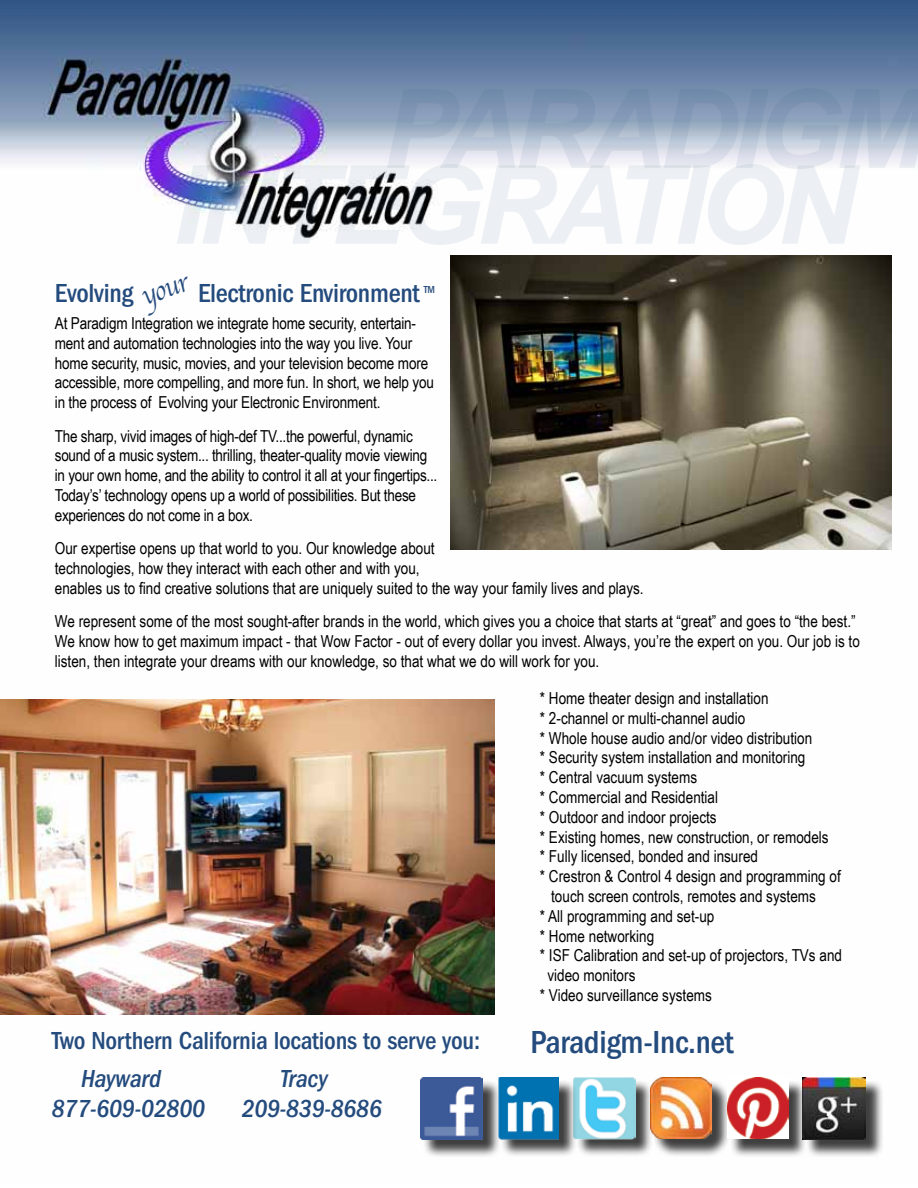
<style>
.page{position:relative;width:918px;height:1188px;background:#fff}
.page>*{position:absolute;margin:0;border:0;box-sizing:border-box;transform-origin:0 0}
.t1{font:500 condensed 33px "ITC Franklin Gothic Std";letter-spacing:-.01em;color:#244b7d}
.t2{font:28.5px "Apple Chancery";color:#244b7d;scale:.9 1}
.t3{font:500 condensed 27px "ITC Franklin Gothic Std";letter-spacing:-.01em;color:#244b7d}
.t4{font:500 condensed 25.5px "ITC Franklin Gothic Std";letter-spacing:-.01em;color:#244b7d}
.t5{font:italic 500 condensed 25.5px "ITC Franklin Gothic Std";letter-spacing:-.01em;color:#244b7d}
.t6{font:16.5px/19.8px "Arial Narrow";color:#000}
.t7{font:500 condensed 10.5px "ITC Franklin Gothic Std";color:#244b7d}
</style>
<div class="page">
<img style="left:0;top:0;width:918px;height:1140px">
<img style="left:0;top:700px;width:495px;height:314px">
<div style="left:423px;top:1080px;width:78px;height:78px;background:#000;opacity:.75"></div>
<img style="left:420px;top:1077px;width:62px;height:62px">
<div style="left:576px;top:1080px;width:77px;height:77px;background:#000;opacity:.75"></div>
<img style="left:573px;top:1077px;width:63px;height:62px">
<div style="left:500px;top:1080px;width:77px;height:77px;background:#000;opacity:.75"></div>
<img style="left:497px;top:1077px;width:62px;height:62px">
<div style="left:653px;top:1080px;width:77px;height:77px;background:#000;opacity:.75"></div>
<img style="left:650px;top:1077px;width:62px;height:62px">
<img style="left:450px;top:255px;width:442px;height:294px">
<svg style="left:177px;top:88px;width:741px;height:157px"></svg>
<div style="left:730px;top:1080px;width:77px;height:78px;background:#000;opacity:.75"></div>
<img style="left:727px;top:1078px;width:61px;height:61px">
<div style="left:805px;top:1080px;width:79px;height:77px;background:#000;opacity:.75"></div>
<img style="left:803px;top:1078px;width:63px;height:62px">
<h2 class="t2" style="left:135px;top:275px;width:55px;rotate:-19deg">your</h2>
<h3 class="t3" style="left:55px;top:278px;width:80px">Evolving</h3>
<h3 class="t3" style="left:198px;top:278px;width:223px">Electronic Environment</h3>
<p class="t7" style="left:424px;top:284px;width:13px">TM</p>
<p class="t6" style="left:55px;top:313px;width:381px">At Paradigm Integration we integrate home security, entertain&shy;ment and automation technologies into the way you live. Your home security, music, movies, and your television become more accessible, more compelling, and more fun. In short, we help you in the process of Evolving your Electronic Environment.</p>
<p class="t6" style="left:55px;top:425px;width:384px">The sharp, vivid images of high-def TV...the powerful, dynamic sound of a music system... thrilling, theater-quality movie viewing in your own home, and the ability to control it all at your fingertips...<br>Today’s’ technology opens up a world of possibilities. But these experiences do not come in a box.</p>
<p class="t6" style="left:55px;top:538px;width:590px">Our expertise opens up that world to you. Our knowledge about<br>technologies, how they interact with each other and with you,<br>enables us to find creative solutions that are uniquely suited to the way your family lives and plays.</p>
<p class="t6" style="left:55px;top:611px;width:807px">We represent some of the most sought-after brands in the world, which gives you a choice that starts at “great” and goes to “the best.”<br>We know how to get maximum impact - that Wow Factor - out of every dollar you invest. Always, you’re the expert on you. Our job is to listen, then integrate your dreams with our knowledge, so that what we do will work for you.</p>
<p class="t6" style="left:540px;top:688px;width:230px">* Home theater design and installation</p>
<p class="t6" style="left:540px;top:707px;width:207px">* 2-channel or multi-channel audio</p>
<p class="t6" style="left:540px;top:727px;width:274px">* Whole house audio and/or video distribution</p>
<p class="t6" style="left:540px;top:747px;width:267px">* Security system installation and monitoring</p>
<p class="t6" style="left:540px;top:767px;width:159px">* Central vacuum systems</p>
<p class="t6" style="left:540px;top:787px;width:180px">* Commercial and Residential</p>
<p class="t6" style="left:540px;top:806px;width:178px">* Outdoor and indoor projects</p>
<p class="t6" style="left:540px;top:826px;width:290px">* Existing homes, new construction, or remodels</p>
<p class="t6" style="left:540px;top:846px;width:220px">* Fully licensed, bonded and insured</p>
<p class="t6" style="left:540px;top:866px;width:302px">* Crestron &amp; Control 4 design and programming of</p>
<p class="t6" style="left:551px;top:886px;width:266px">touch screen controls, remotes and systems</p>
<p class="t6" style="left:540px;top:905px;width:176px">* All programming and set-up</p>
<p class="t6" style="left:540px;top:925px;width:116px">* Home networking</p>
<p class="t6" style="left:540px;top:945px;width:304px">* ISF Calibration and set-up of projectors, TVs and</p>
<p class="t6" style="left:547px;top:965px;width:89px">video monitors</p>
<p class="t6" style="left:540px;top:985px;width:173px">* Video surveillance systems</p>
<h3 class="t4" style="left:52px;top:1026px;width:430px">Two Northern California locations to serve you:</h3>
<h3 class="t5" style="left:81px;top:1064px;width:82px">Hayward</h3>
<h3 class="t5" style="left:280px;top:1064px;width:50px">Tracy</h3>
<h3 class="t5" style="left:52px;top:1095px;width:155px">877-609-02800</h3>
<h3 class="t5" style="left:242px;top:1095px;width:142px">209-839-8686</h3>
<h1 class="t1" style="left:530px;top:1024px;width:205px">Paradigm-Inc.net</h1>
</div>
